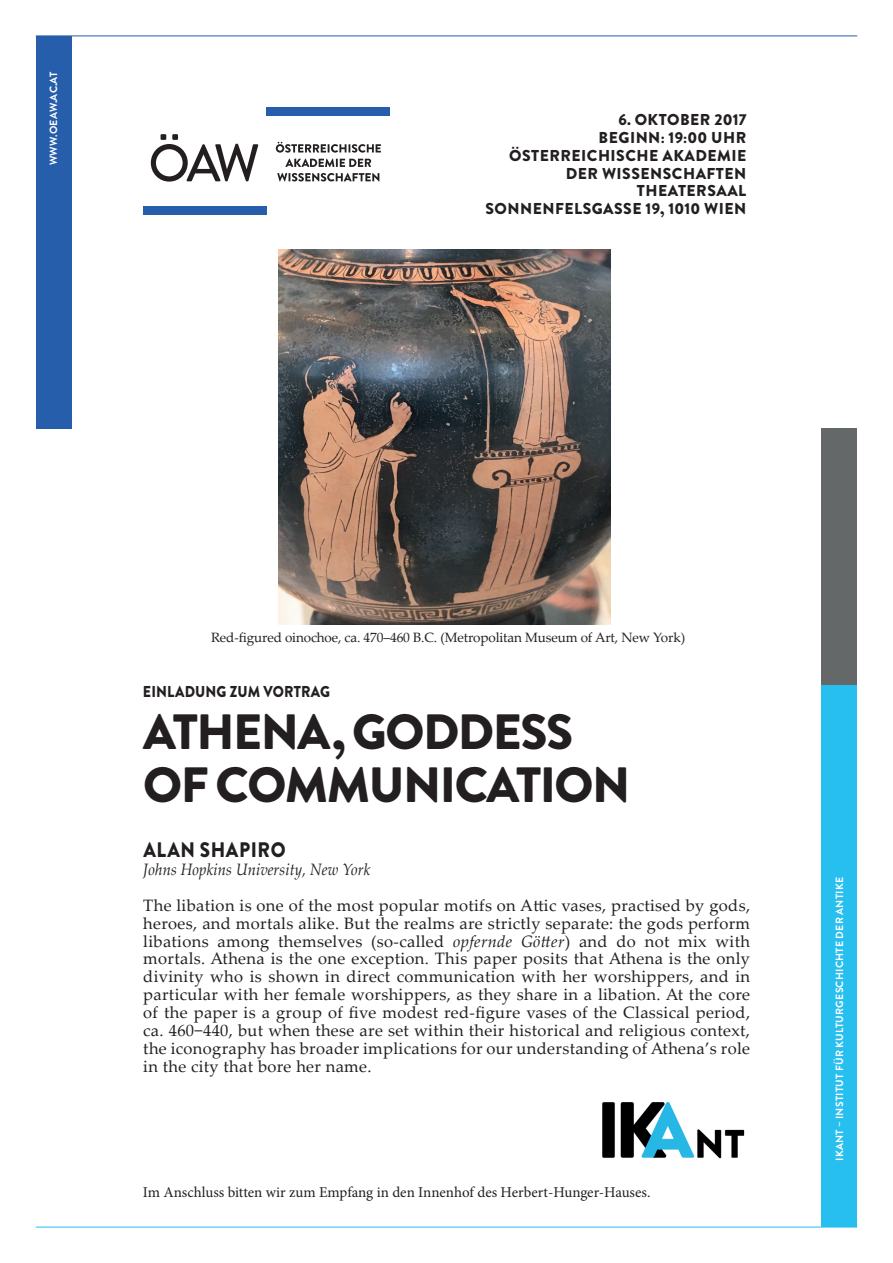
<style>
.page{position:relative;width:893px;height:1263px;background:#fff}
.page>*{position:absolute;margin:0;border:0;box-sizing:border-box;transform-origin:0 0}
.t1{font:900 49.5px/53.6px "Brandon Grotesque";letter-spacing:-.03em;color:#231f20}
.t2{font:900 21px "Brandon Grotesque";letter-spacing:.03em;color:#231f20;scale:.9 1}
.t3{font:16.5px/17.9px "Palatino Linotype";letter-spacing:.02em;color:#231f20;text-align:justify}
.t4{font:italic 16.5px "Palatino Linotype";letter-spacing:.01em;color:#231f20;scale:.9 1}
.t5{font:900 15.75px/17.9px "Brandon Grotesque";letter-spacing:.03em;color:#231f20;text-align:right}
.t6{font:900 15.75px "Brandon Grotesque";letter-spacing:.01em;color:#231f20;scale:.9 1}
.t7{font:15px "Minion Pro";color:#231f20}
.t8{font:13.5px "Palatino Linotype";letter-spacing:-.01em;color:#231f20}
.t9{font:700 10.5px "Brandon Grotesque";letter-spacing:.02em;color:#fff}
.s1{font-style:italic}
</style>
<div class="page">
<img style="left:279px;top:249px;width:331px;height:375px">
<div style="left:36px;top:36px;width:35px;height:393px;background:#275eac"></div>
<div style="left:821px;top:685px;width:36px;height:542px;background:#26bff0"></div>
<div style="left:821px;top:429px;width:36px;height:256px;background:#646868"></div>
<hr style="left:36px;top:36px;width:821px;height:1px;background:#275eac">
<hr style="left:36px;top:1227px;width:821px;height:1px;background:#26bff0">
<div style="left:143px;top:206px;width:124px;height:8px;background:#275eac"></div>
<div style="left:267px;top:107px;width:123px;height:8px;background:#275eac"></div>
<svg style="left:151px;top:134px;width:107px;height:48px"></svg>
<svg style="left:276px;top:142px;width:105px;height:11px"></svg>
<svg style="left:285px;top:159px;width:86px;height:8px"></svg>
<svg style="left:277px;top:173px;width:102px;height:8px"></svg>
<img style="left:602px;top:1102px;width:143px;height:57px">
<p class="t9" style="left:46px;top:165px;width:95px;rotate:-90deg">WWW.OEAW.AC.AT</p>
<p class="t5" style="left:485px;top:111px;width:263px">6. OKTOBER 2017<br>BEGINN: 19:00 UHR<br>ÖSTERREICHISCHE AKADEMIE<br>DER WISSENSCHAFTEN<br>THEATERSAAL<br>SONNENFELSGASSE 19, 1010 WIEN</p>
<p class="t8" style="left:211px;top:628px;width:476px">Red-figured oinochoe, ca. 470–460 B.C. (Metropolitan Museum of Art, New York)</p>
<p class="t6" style="left:143px;top:680px;width:210px">EINLADUNG ZUM VORTRAG</p>
<h1 class="t1" style="left:143px;top:705px;width:489px">ATHENA, GODDESS<br>OF COMMUNICATION</h1>
<p class="t2" style="left:143px;top:835px;width:159px">ALAN SHAPIRO</p>
<p class="t4" style="left:143px;top:858px;width:254px">Johns Hopkins University, New York</p>
<p class="t3" style="left:143px;top:896px;width:608px">The libation is one of the most popular motifs on Attic vases, practised by gods, heroes, and mortals alike. But the realms are strictly separate: the gods perform libations among themselves (so-called <span class="s1">opfernde Götter</span>) and do not mix with mortals. Athena is the one exception. This paper posits that Athena is the only divinity who is shown in direct communication with her worshippers, and in particular with her female worshippers, as they share in a libation. At the core of the paper is a group of five modest red-figure vases of the Classical period, ca. 460−440, but when these are set within their historical and religious context, the iconography has broader implications for our understanding of Athena’s role in the city that bore her name.</p>
<p class="t7" style="left:143px;top:1182px;width:509px">Im Anschluss bitten wir zum Empfang in den Innenhof des Herbert-Hunger-Hauses.</p>
<p class="t9" style="left:832px;top:1161px;width:285px;rotate:-90deg">IKANT – INSTITUT FÜR KULTURGESCHICHTE DER ANTIKE</p>
</div>
